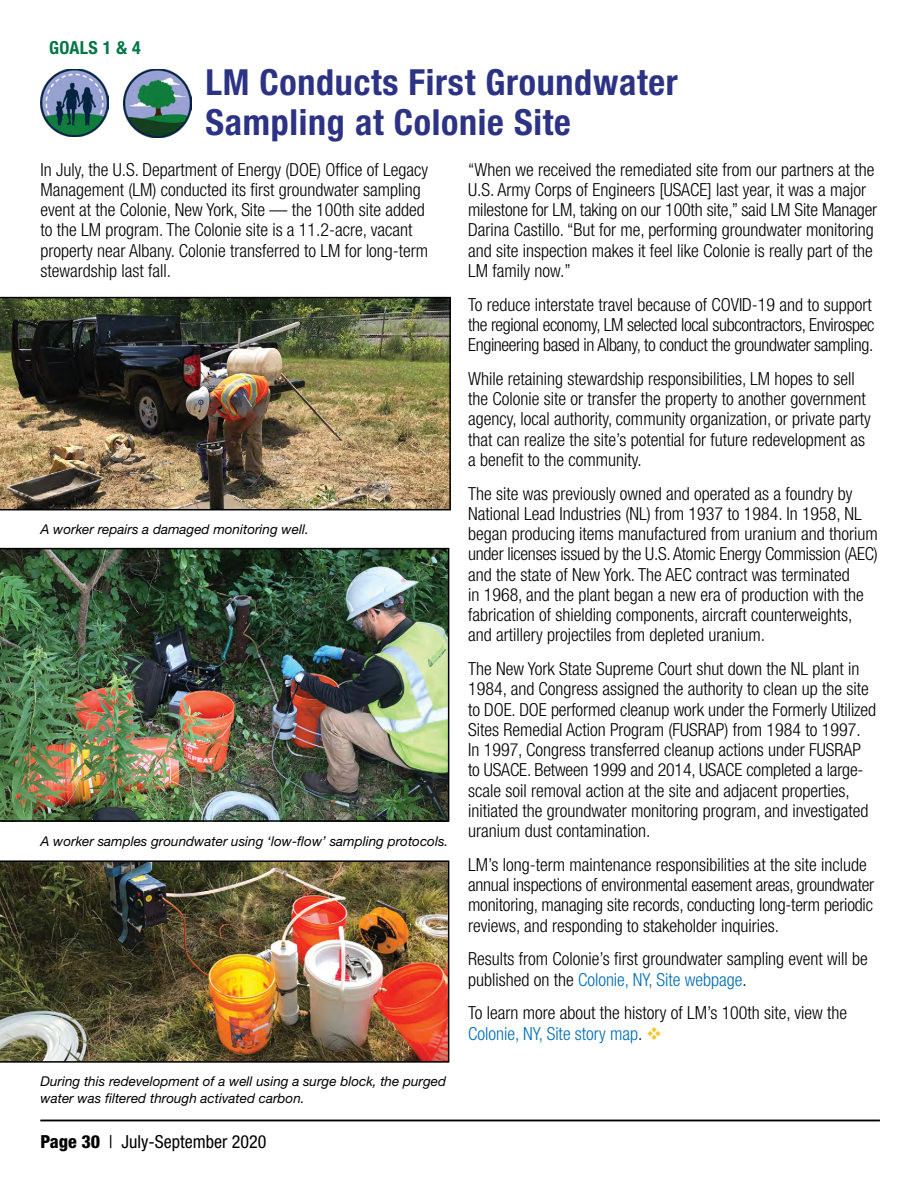
<style>
.page{position:relative;width:918px;height:1188px;background:#fff}
.page>*{position:absolute;margin:0;border:0;box-sizing:border-box;transform-origin:0 0}
.t1{font:700 condensed 36px/40.5px "Helvetica Neue LT Std";letter-spacing:.02em;color:#2c3384}
.t2{font:300 condensed 18px/20.2px "Helvetica Neue LT Std";color:#000}
.t3{font:300 condensed 18px/20.2px "Helvetica Neue LT Std";letter-spacing:-.02em;color:#000}
.t4{font:condensed 18px "Helvetica Neue LT Std";color:#000}
.t5{font:700 condensed 18px "Helvetica Neue LT Std";letter-spacing:.02em;color:#007644}
.t6{font:italic 13.5px/16.2px "Helvetica Neue LT Std";color:#000}
.s1{color:#006db6}
.s2{color:#f3c727}
.s3{font-weight:800}
</style>
<div class="page">
<hr style="left:41px;top:1120px;width:839px;height:1px;background:#000">
<img style="left:40px;top:69px;width:68px;height:68px">
<img style="left:124px;top:69px;width:68px;height:68px">
<img style="left:0;top:297px;width:451px;height:213px">
<img style="left:0;top:548px;width:449px;height:274px">
<img style="left:0;top:860px;width:449px;height:203px">
<p class="t5" style="left:49px;top:37px;width:93px">GOALS 1 &amp; 4</p>
<h1 class="t1" style="left:205px;top:61px;width:474px">LM Conducts First Groundwater<br>Sampling at Colonie Site</h1>
<p class="t2" style="left:40px;top:159px;width:389px">In July, the U.S. Department of Energy (DOE) Office of Legacy Management (LM) conducted its first groundwater sampling event at the Colonie, New York, Site — the 100th site added to the LM program. The Colonie site is a 11.2-acre, vacant property near Albany. Colonie transferred to LM for long-term stewardship last fall.</p>
<p class="t2" style="left:468px;top:159px;width:411px">“When we received the remediated site from our partners at the U.S. Army Corps of Engineers [USACE] last year, it was a major milestone for LM, taking on our 100th site,” said LM Site Manager Darina Castillo. “But for me, performing groundwater monitoring and site inspection makes it feel like Colonie is really part of the LM family now.”</p>
<p class="t3" style="left:468px;top:294px;width:408px">To reduce interstate travel because of COVID-19 and to support the regional economy, LM selected local subcontractors, Envirospec<br>Engineering based in Albany, to conduct the groundwater sampling.</p>
<p class="t2" style="left:468px;top:368px;width:404px">While retaining stewardship responsibilities, LM hopes to sell the Colonie site or transfer the property to another government agency, local authority, community organization, or private party that can realize the site’s potential for future redevelopment as a benefit to the community.</p>
<p class="t2" style="left:468px;top:483px;width:411px">The site was previously owned and operated as a foundry by National Lead Industries (NL) from 1937 to 1984. In 1958, NL began producing items manufactured from uranium and thorium under licenses issued by the U.S. Atomic Energy Commission (AEC) and the state of New York. The AEC contract was terminated<br>in 1968, and the plant began a new era of production with the fabrication of shielding components, aircraft counterweights, and artillery projectiles from depleted uranium.</p>
<p class="t2" style="left:468px;top:658px;width:409px">The New York State Supreme Court shut down the NL plant in 1984, and Congress assigned the authority to clean up the site to DOE. DOE performed cleanup work under the Formerly Utilized Sites Remedial Action Program (FUSRAP) from 1984 to 1997.<br>In 1997, Congress transferred cleanup actions under FUSRAP to USACE. Between 1999 and 2014, USACE completed a large&shy;scale soil removal action at the site and adjacent properties, initiated the groundwater monitoring program, and investigated uranium dust contamination.</p>
<p class="t2" style="left:468px;top:854px;width:408px">LM’s long-term maintenance responsibilities at the site include annual inspections of environmental easement areas, groundwater monitoring, managing site records, conducting long-term periodic reviews, and responding to stakeholder inquiries.</p>
<p class="t2" style="left:468px;top:949px;width:401px">Results from Colonie’s first groundwater sampling event will be published on the <span class="s1">Colonie, NY, Site webpage</span>.</p>
<p class="t2" style="left:468px;top:1003px;width:381px">To learn more about the history of LM’s 100th site, view the<br><span class="s1">Colonie, NY, Site story map</span>. <span class="s2">❖</span></p>
<p class="t6" style="left:40px;top:521px;width:270px">A worker repairs a damaged monitoring well.</p>
<p class="t6" style="left:40px;top:833px;width:409px">A worker samples groundwater using ‘low-flow’ sampling protocols.</p>
<p class="t6" style="left:40px;top:1073px;width:407px">During this redevelopment of a well using a surge block, the purged water was filtered through activated carbon.</p>
<p class="t4" style="left:40px;top:1131px;width:227px"><span class="s3">Page 30</span> | July-September 2020</p>
</div>
